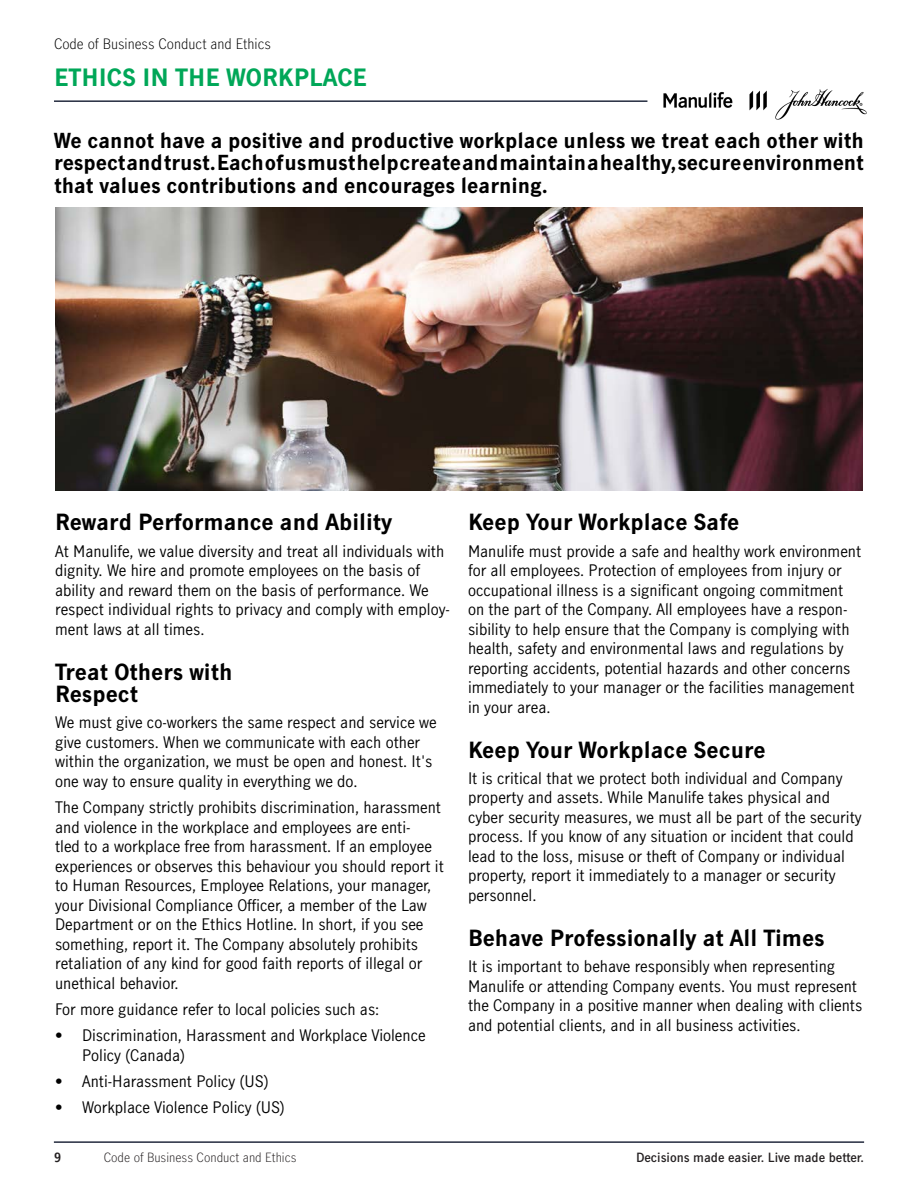
<style>
.page{position:relative;width:918px;height:1188px;background:#fff}
.page>*{position:absolute;margin:0;border:0;box-sizing:border-box;transform-origin:0 0}
.Title_Subheading{font:700 22.5px "Manulife JH Sans";color:#00a758}
.Topic_Header{font:700 21px/22.5px "Manulife JH Sans";color:#000}
.Intro_text{font:700 19.5px/22.5px "Manulife JH Sans";color:#000;text-align:justify}
.Body_of_text{font:15px/19.5px "Manulife JH Sans";color:#000}
.t1{font:300 13.5px "Manulife JH Sans";color:#000}
.t2{font:700 condensed 13.5px "Frutiger LT";color:#231f20}
.t3{font:600 12px "Manulife JH Sans";color:#231f20}
.t4{font:300 12px "Manulife JH Sans";color:#231f20}
</style>
<div class="page">
<hr style="left:54px;top:100px;width:593px;height:2px;background:#242b3e">
<hr style="left:54px;top:1141px;width:810px;height:2px;background:#242b3e">
<img style="left:663px;top:89px;width:204px;height:31px">
<img style="left:55px;top:208px;width:808px;height:283px">
<p class="t1" style="left:54px;top:34px;width:218px">Code of Business Conduct and Ethics</p>
<p class="Title_Subheading" style="left:54px;top:61px;width:315px">ETHICS IN THE WORKPLACE</p>
<p class="Intro_text" style="left:54px;top:128px;width:811px">We cannot have a positive and productive workplace unless we treat each other with respect and trust. Each of us must help create and maintain a healthy, secure environment that values contributions and encourages learning.</p>
<p class="Topic_Header" style="left:55px;top:510px;width:339px">Reward Performance and Ability</p>
<p class="Body_of_text" style="left:55px;top:540px;width:396px">At Manulife, we value diversity and treat all individuals with dignity. We hire and promote employees on the basis of ability and reward them on the basis of performance. We respect individual rights to privacy and comply with employ&shy;ment laws at all times.</p>
<p class="Topic_Header" style="left:55px;top:659px;width:179px">Treat Others with<br>Respect</p>
<p class="Body_of_text" style="left:55px;top:712px;width:383px">We must give co-workers the same respect and service we give customers. When we communicate with each other within the organization, we must be open and honest. It's one way to ensure quality in everything we do.</p>
<p class="Body_of_text" style="left:55px;top:797px;width:390px">The Company strictly prohibits discrimination, harassment and violence in the workplace and employees are enti-<br>tled to a workplace free from harassment. If an employee experiences or observes this behaviour you should report it to Human Resources, Employee Relations, your manager, your Divisional Compliance Officer, a member of the Law Department or on the Ethics Hotline. In short, if you see something, report it. The Company absolutely prohibits retaliation of any kind for good faith reports of illegal or unethical behavior.</p>
<p class="Body_of_text" style="left:55px;top:999px;width:326px">For more guidance refer to local policies such as:</p>
<p class="Body_of_text" style="left:82px;top:1025px;width:345px;text-indent:-27px">• Discrimination, Harassment and Workplace Violence<br>Policy (Canada)</p>
<p class="Body_of_text" style="left:55px;top:1071px;width:215px">• Anti-Harassment Policy (US)</p>
<p class="Body_of_text" style="left:55px;top:1097px;width:231px">• Workplace Violence Policy (US)</p>
<p class="Topic_Header" style="left:468px;top:510px;width:273px">Keep Your Workplace Safe</p>
<p class="Body_of_text" style="left:468px;top:540px;width:395px">Manulife must provide a safe and healthy work environment for all employees. Protection of employees from injury or occupational illness is a significant ongoing commitment on the part of the Company. All employees have a respon&shy;sibility to help ensure that the Company is complying with health, safety and environmental laws and regulations by reporting accidents, potential hazards and other concerns immediately to your manager or the facilities management in your area.</p>
<p class="Topic_Header" style="left:468px;top:737px;width:299px">Keep Your Workplace Secure</p>
<p class="Body_of_text" style="left:468px;top:768px;width:395px">It is critical that we protect both individual and Company property and assets. While Manulife takes physical and cyber security measures, we must all be part of the security process. If you know of any situation or incident that could lead to the loss, misuse or theft of Company or individual property, report it immediately to a manager or security personnel.</p>
<p class="Topic_Header" style="left:468px;top:926px;width:358px">Behave Professionally at All Times</p>
<p class="Body_of_text" style="left:468px;top:956px;width:396px">It is important to behave responsibly when representing Manulife or attending Company events. You must represent the Company in a positive manner when dealing with clients and potential clients, and in all business activities.</p>
<p class="t2" style="left:54px;top:1149px;width:9px">9</p>
<p class="t4" style="left:104px;top:1149px;width:194px">Code of Business Conduct and Ethics</p>
<p class="t3" style="left:636px;top:1149px;width:230px">Decisions made easier. Live made better.</p>
</div>
